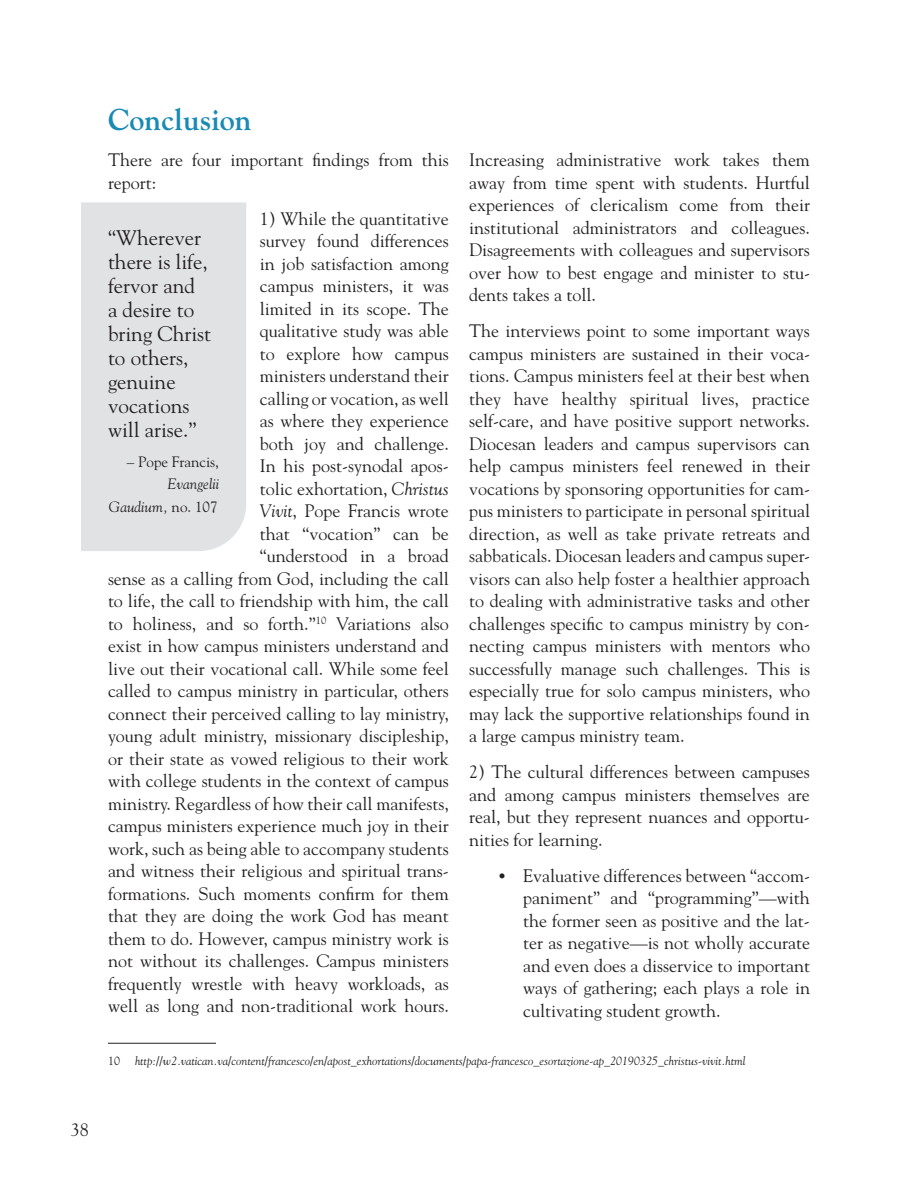
<style>
.page{position:relative;width:918px;height:1188px;background:#fff}
.page>*{position:absolute;margin:0;border:0;box-sizing:border-box;transform-origin:0 0}
.t1{font:700 30px "Goudy Std";color:#188ab4}
.t2{font:21px/24px "Goudy Std";color:#231f20}
.t3{font:18px/22.5px "Goudy Std";color:#231f20;text-align:justify}
.t4{font:italic 15px/22.5px "Goudy Std";color:#231f20;text-align:right}
.t5{font:15px "Goudy Std";color:#231f20}
.t6{font:italic 12px "Goudy Std";color:#231f20}
.t7{font:12px "Goudy Std";color:#231f20}
.s1{font-style:italic}
.s2{font-style:normal}
.s3{font-family:"Goudy Old Sty"}
</style>
<div class="page">
<hr style="left:108px;top:1043px;width:108px;height:1px;background:#231f20">
<div style="left:81px;top:202px;width:165px;height:349px;background:#e1e2e4"></div>
<h1 class="t1" style="left:108px;top:102px;width:145px">Conclusion</h1>
<p class="t3" style="left:108px;top:149px;width:342px">There are four important findings from this report:</p>
<p class="t3" style="left:108px;top:207px;width:342px;text-align:right">1) While the quantitative<br>survey found differences<br>in job satisfaction among<br>campus ministers, it was<br>limited in its scope. The<br>qualitative study was able<br>to explore how campus<br>ministers understand their<br>calling or vocation, as well<br>as where they experience<br>both joy and challenge.<br>In his post-synodal apos-<br>tolic exhortation, <span class="s1">Christus<br>Vivit</span>, Pope Francis wrote<br>that “vocation” can be<br>“understood in a broad<br>sense as a calling from God, including the call to life, the call to friendship with him, the call to holiness, and so forth.”<sup>10</sup> Variations also exist in how campus ministers understand and live out their vocational call. While some feel called to campus ministry in particular, others connect their perceived calling to lay ministry, young adult ministry, missionary discipleship, or their state as vowed religious to their work with college students in the context of campus ministry. Regardless of how their call manifests, campus ministers experience much joy in their work, such as being able to accompany students and witness their religious and spiritual trans&shy;formations. Such moments confirm for them that they are doing the work God has meant them to do. However, campus ministry work is not without its challenges. Campus ministers frequently wrestle with heavy workloads, as well as long and non-traditional work hours.</p>
<p class="t2" style="left:108px;top:226px;width:105px">“Wherever there is life, fervor and<br>a desire to bring Christ to others, genuine vocations will arise.”</p>
<p class="t5" style="left:127px;top:452px;width:94px">– Pope Francis,</p>
<p class="t4" style="left:109px;top:473px;width:112px">Evangelii<br>Gaudium, <span class="s2">no. 107</span></p>
<p class="t3" style="left:469px;top:149px;width:342px">Increasing administrative work takes them away from time spent with students. Hurtful experiences of clericalism come from their institutional administrators and colleagues.<br>Disagreements with colleagues and supervisors over how to best engage and minister to stu&shy;dents takes a toll.</p>
<p class="t3" style="left:469px;top:320px;width:342px">The interviews point to some important ways campus ministers are sustained in their voca&shy;tions. Campus ministers feel at their best when they have healthy spiritual lives, practice self-care, and have positive support networks.<br>Diocesan leaders and campus supervisors can help campus ministers feel renewed in their vocations by sponsoring opportunities for cam&shy;pus ministers to participate in personal spiritual direction, as well as take private retreats and sabbaticals. Diocesan leaders and campus super&shy;visors can also help foster a healthier approach to dealing with administrative tasks and other challenges specific to campus ministry by con&shy;necting campus ministers with mentors who successfully manage such challenges. This is especially true for solo campus ministers, who may lack the supportive relationships found in a large campus ministry team.</p>
<p class="t3" style="left:469px;top:761px;width:342px">2) The cultural differences between campuses and among campus ministers themselves are real, but they represent nuances and opportu&shy;nities for learning.</p>
<p class="t3" style="left:523px;top:864px;width:288px;text-indent:-27px"><span class="s3">•</span> Evaluative differences between “accom&shy;paniment” and “programming”—with the former seen as positive and the lat&shy;ter as negative—is not wholly accurate and even does a disservice to important ways of gathering; each plays a role in cultivating student growth.</p>
<p class="t7" style="left:108px;top:1053px;width:13px">10</p>
<p class="t6" style="left:135px;top:1054px;width:612px">http://w2.vatican.va/content/francesco/en/apost_exhortations/documents/papa-francesco_esortazione-ap_20190325_christus-vivit.html</p>
<p class="t3" style="left:71px;top:1119px;width:19px">38</p>
</div>
